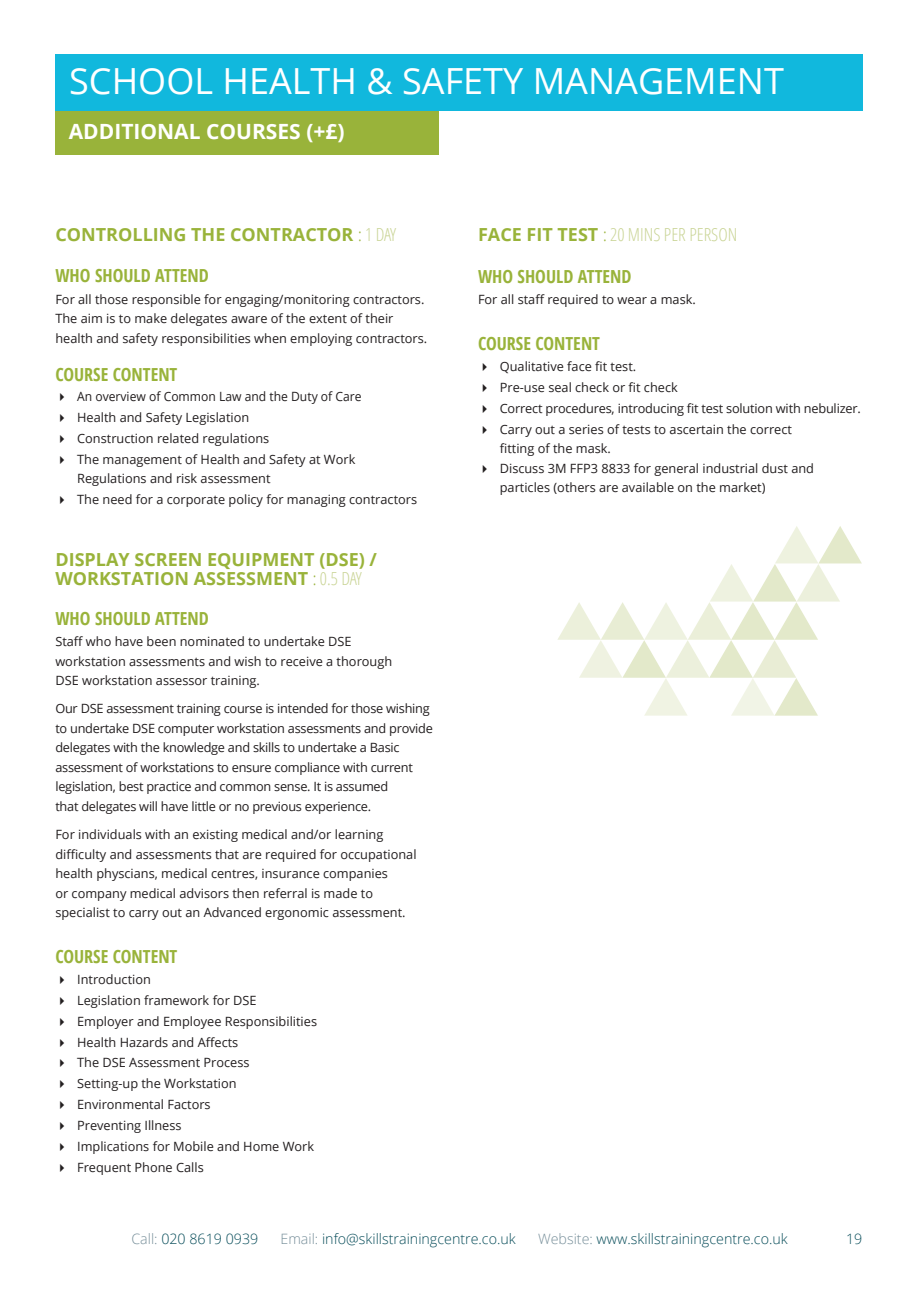
<style>
.page{position:relative;width:919px;height:1289px;background:#fff}
.page>*{position:absolute;margin:0;border:0;box-sizing:border-box;transform-origin:0 0}
.t1{font:36px "Open Sans";color:#fff}
.t2{font:700 21px "Open Sans";color:#fff}
.t3{font:700 18px/18.8px "Open Sans";color:#99b33a}
.t4{font:700 condensed 18px "Open Sans";color:#99b33a}
.t5{font:300 condensed 18px "Open Sans";color:#c9d495}
.t6{font:300 14.25px "Open Sans";color:#084d5a}
.t7{font:12.75px/19.5px "Open Sans";color:#231f20}
.t8{font:12.75px/19.5px "Open Sans";letter-spacing:-.02em;color:#231f20}
.t9{font:12.75px "Open Sans";color:#231f20;scale:.95 1}
.s1{font-weight:300;font-stretch:condensed}
.s2{font-weight:300;font-stretch:condensed;color:#c9d495}
.s3{font-weight:700;font-stretch:normal;color:#99b33a}
.s4{color:#99b33a}
.s5{color:#778f9a}
</style>
<div class="page">
<div style="left:56px;top:110px;width:383px;height:45px;background:#99b33a"></div>
<div style="left:55px;top:54px;width:807px;height:57px;background:#11b8dd"></div>
<svg style="left:557px;top:526px;width:304px;height:189px"></svg>
<h1 class="t1" style="left:69px;top:56px;width:716px">SCHOOL HEALTH &amp; SAFETY MANAGEMENT</h1>
<h2 class="t2" style="left:69px;top:117px;width:277px">ADDITIONAL COURSES (+£)</h2>
<h3 class="t3" style="left:55px;top:224px;width:342px">CONTROLLING THE CONTRACTOR <span class="s1">:</span> <span class="s2">1 DAY</span></h3>
<h3 class="t4" style="left:55px;top:263px;width:155px">WHO SHOULD ATTEND</h3>
<p class="t7" style="left:55px;top:289px;width:373px">For all those responsible for engaging/monitoring contractors.<br>The aim is to make delegates aware of the extent of their health and safety responsibilities when employing contractors.</p>
<h3 class="t4" style="left:55px;top:361px;width:123px">COURSE CONTENT</h3>
<p class="t9" style="left:55px;top:388px;width:324px">✔ An overview of Common Law and the Duty of Care</p>
<p class="t7" style="left:55px;top:407px;width:195px">✔ Health and Safety Legislation</p>
<p class="t7" style="left:55px;top:428px;width:215px">✔ Construction related regulations</p>
<p class="t7" style="left:77px;top:449px;width:280px;line-height:18.8px;text-indent:-22px">✔ The management of Health and Safety at Work<br>Regulations and risk assessment</p>
<p class="t7" style="left:55px;top:489px;width:363px">✔ The need for a corporate policy for managing contractors</p>
<h3 class="t3" style="left:55px;top:550px;width:323px">DISPLAY SCREEN EQUIPMENT (DSE) /<br>WORKSTATION ASSESSMENT <span class="s1">:</span> <span class="s2">0.5 DAY</span></h3>
<h3 class="t4" style="left:55px;top:605px;width:155px">WHO SHOULD ATTEND</h3>
<p class="t7" style="left:55px;top:631px;width:338px">Staff who have been nominated to undertake DSE workstation assessments and wish to receive a thorough<br>DSE workstation assessor training.</p>
<p class="t8" style="left:55px;top:698px;width:379px">Our DSE assessment training course is intended for those wishing to undertake DSE computer workstation assessments and provide delegates with the knowledge and skills to undertake a Basic assessment of workstations to ensure compliance with current legislation, best practice and common sense. It is assumed<br>that delegates will have little or no previous experience.</p>
<p class="t7" style="left:55px;top:824px;width:363px">For individuals with an existing medical and/or learning difficulty and assessments that are required for occupational health physcians, medical centres, insurance companies<br>or company medical advisors then referral is made to specialist to carry out an Advanced ergonomic assessment.</p>
<h3 class="t4" style="left:55px;top:943px;width:123px">COURSE CONTENT</h3>
<p class="t7" style="left:55px;top:969px;width:97px">✔ Introduction</p>
<p class="t7" style="left:55px;top:990px;width:203px">✔ Legislation framework for DSE</p>
<p class="t7" style="left:55px;top:1011px;width:263px">✔ Employer and Employee Responsibilities</p>
<p class="t7" style="left:55px;top:1031px;width:184px">✔ Health Hazards and Affects</p>
<p class="t7" style="left:55px;top:1052px;width:195px">✔ The DSE Assessment Process</p>
<p class="t7" style="left:55px;top:1073px;width:183px">✔ Setting-up the Workstation</p>
<p class="t7" style="left:55px;top:1094px;width:157px">✔ Environmental Factors</p>
<p class="t7" style="left:55px;top:1115px;width:128px">✔ Preventing Illness</p>
<p class="t7" style="left:55px;top:1136px;width:260px">✔ Implications for Mobile and Home Work</p>
<p class="t7" style="left:55px;top:1157px;width:150px">✔ Frequent Phone Calls</p>
<h3 class="t5" style="left:478px;top:221px;width:261px"><span class="s3">FACE FIT TEST</span> <span class="s4">:</span> 20 MINS PER PERSON</h3>
<h3 class="t4" style="left:478px;top:263px;width:155px">WHO SHOULD ATTEND</h3>
<p class="t7" style="left:478px;top:289px;width:219px">For all staff required to wear a mask.</p>
<h3 class="t4" style="left:478px;top:331px;width:123px">COURSE CONTENT</h3>
<p class="t7" style="left:478px;top:356px;width:160px">✔ Qualitative face fit test.</p>
<p class="t7" style="left:478px;top:377px;width:201px">✔ Pre-use seal check or fit check</p>
<p class="t7" style="left:478px;top:398px;width:384px">✔ Correct procedures, introducing fit test solution with nebulizer.</p>
<p class="t7" style="left:499px;top:419px;width:293px;line-height:18.8px;text-indent:-22px">✔ Carry out a series of tests to ascertain the correct fitting of the mask.</p>
<p class="t7" style="left:499px;top:459px;width:316px;line-height:18.8px;text-indent:-22px">✔ Discuss 3M FFP3 8833 for general industrial dust and particles (others are available on the market)</p>
<p class="t6" style="left:131px;top:1228px;width:128px"><span class="s5">Call:</span> 020 8619 0939</p>
<p class="t6" style="left:280px;top:1228px;width:237px"><span class="s5">Email:</span> info@skillstrainingcentre.co.uk</p>
<p class="t6" style="left:538px;top:1228px;width:251px"><span class="s5">Website:</span> www.skillstrainingcentre.co.uk</p>
<p class="t6" style="left:846px;top:1228px;width:18px">19</p>
</div>
